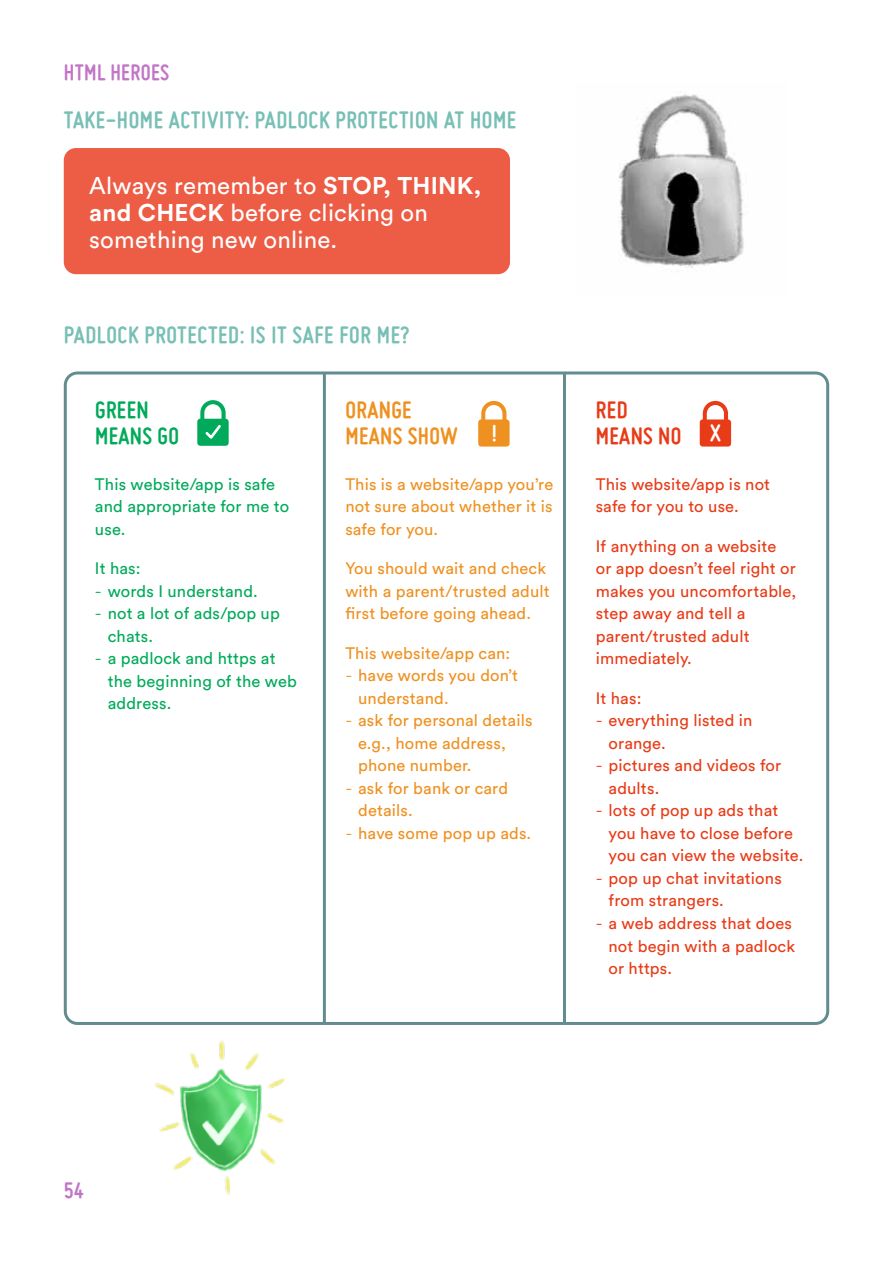
<style>
.page{position:relative;width:893px;height:1263px;background:#fff}
.page>*{position:absolute;margin:0;border:0;box-sizing:border-box;transform-origin:0 0}
.t1{font:700 25.5px "Miso";letter-spacing:.025em;color:#78bfb5}
.t2{font:700 25.5px/25.5px "Miso";letter-spacing:.015em;color:#ee9121}
.t3{font:700 25.5px/25.5px "Miso";letter-spacing:.015em;color:#00aa5a}
.t4{font:700 25.5px "Miso";letter-spacing:.015em;color:#e83b17}
.t5{font:700 25.5px "Miso";color:#fff}
.t6{font:24px/27px "Circular Std";letter-spacing:.01em;color:#fff}
.t7{font:700 24px "Miso";letter-spacing:.015em;color:#c275c7}
.t8{font:16.5px/22.5px "Circular Std";letter-spacing:.01em;color:#e83b17}
.t9{font:16.5px/22.5px "Circular Std";letter-spacing:.01em;color:#ee9121}
.t10{font:16.5px/22.5px "Circular Std";letter-spacing:.01em;color:#00aa5a}
.s1{font-weight:700}
.s2{color:#fff}
.s3{font-family:"Miso"}
</style>
<div class="page">
<div style="left:64px;top:371px;width:765px;height:654px;border:3px solid #638c8f;border-radius:12px"></div>
<hr style="left:323px;top:373px;width:3px;height:649px;background:#638c8f">
<hr style="left:563px;top:373px;width:3px;height:650px;background:#638c8f">
<svg style="left:700px;top:401px;width:31px;height:46px"></svg>
<svg style="left:478px;top:401px;width:32px;height:46px"></svg>
<svg style="left:197px;top:400px;width:32px;height:46px"></svg>
<img style="left:618px;top:94px;width:126px;height:174px">
<img style="left:155px;top:1040px;width:130px;height:155px">
<div style="left:64px;top:148px;width:446px;height:126px;background:#ed5c45;border-radius:12px"></div>
<h2 class="t7" style="left:64px;top:59px;width:107px">HTML HEROES</h2>
<h1 class="t1" style="left:64px;top:105px;width:454px">TAKE-HOME ACTIVITY: PADLOCK PROTECTION AT HOME</h1>
<h2 class="t6" style="left:89px;top:172px;width:393px">Always remember to <span class="s1">STOP, THINK, and CHECK</span> before clicking on something new online.</h2>
<h1 class="t1" style="left:64px;top:321px;width:347px">PADLOCK PROTECTED: IS IT SAFE FOR ME?</h1>
<h1 class="t3" style="left:95px;top:397px;width:85px">GREEN<br>MEANS GO</h1>
<h1 class="t2" style="left:346px;top:397px;width:114px">ORANGE<br>MEANS SHOW</h1>
<h1 class="t4" style="left:596px;top:395px;width:33px">RED</h1>
<h1 class="t5" style="left:492px;top:418px;width:7px">!</h1>
<h1 class="t4" style="left:596px;top:421px;width:126px">MEANS NO <span class="s2">X</span></h1>
<p class="t10" style="left:95px;top:472px;width:196px">This website/app is safe and appropriate for me to use.</p>
<p class="t10" style="left:95px;top:557px;width:47px">It has:</p>
<p class="t10" style="left:95px;top:579px;width:164px"><span class="s3">-</span> words I understand.</p>
<p class="t10" style="left:108px;top:602px;width:174px;text-indent:-13px"><span class="s3">-</span> not a lot of ads/pop up chats.</p>
<p class="t10" style="left:108px;top:647px;width:191px;text-indent:-13px"><span class="s3">-</span> a padlock and https at the beginning of the web address.</p>
<p class="t9" style="left:345px;top:472px;width:209px;text-align:justify">This is a website/app you’re not sure about whether it is safe for you.</p>
<p class="t9" style="left:345px;top:557px;width:206px">You should wait and check with a parent/trusted adult first before going ahead.</p>
<p class="t9" style="left:345px;top:641px;width:167px">This website/app can:</p>
<p class="t9" style="left:358px;top:664px;width:162px;text-indent:-13px"><span class="s3">-</span> have words you don’t understand.</p>
<p class="t9" style="left:358px;top:709px;width:176px;text-indent:-13px"><span class="s3">-</span> ask for personal details e.g., home address, phone number.</p>
<p class="t9" style="left:358px;top:777px;width:152px;text-indent:-13px"><span class="s3">-</span> ask for bank or card details.</p>
<p class="t9" style="left:345px;top:822px;width:187px"><span class="s3">-</span> have some pop up ads.</p>
<p class="t8" style="left:596px;top:473px;width:176px">This website/app is not safe for you to use.</p>
<p class="t8" style="left:596px;top:535px;width:202px">If anything on a website<br>or app doesn’t feel right or makes you uncomfortable, step away and tell a parent/trusted adult immediately.</p>
<p class="t8" style="left:596px;top:687px;width:47px">It has:</p>
<p class="t8" style="left:608px;top:709px;width:145px;text-indent:-13px"><span class="s3">-</span> everything listed in orange.</p>
<p class="t8" style="left:608px;top:754px;width:174px;text-indent:-13px"><span class="s3">-</span> pictures and videos for adults.</p>
<p class="t8" style="left:608px;top:799px;width:196px;text-indent:-13px"><span class="s3">-</span> lots of pop up ads that you have to close before you can view the website.</p>
<p class="t8" style="left:608px;top:867px;width:175px;text-indent:-13px"><span class="s3">-</span> pop up chat invitations from strangers.</p>
<p class="t8" style="left:608px;top:912px;width:188px;text-indent:-13px"><span class="s3">-</span> a web address that does not begin with a padlock or https.</p>
<h2 class="t7" style="left:64px;top:1176px;width:21px">54</h2>
</div>
